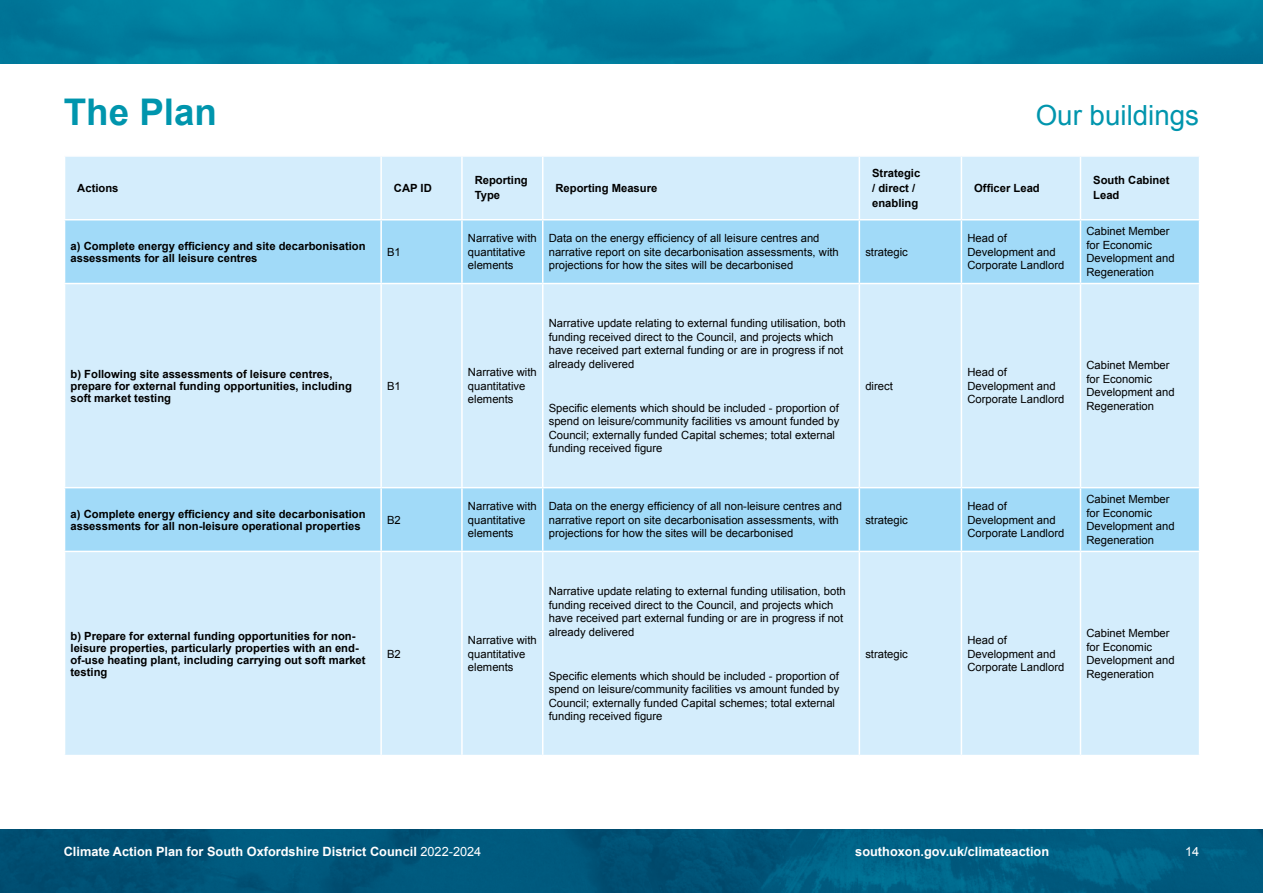
<style>
.page{position:relative;width:1263px;height:893px;background:#fff}
.page>*{position:absolute;margin:0;border:0;box-sizing:border-box;transform-origin:0 0}
.t1{font:700 36.75px "Arial";color:#0095ad}
.t2{font:27.75px "Arial";color:#0095ad}
.t3{font:700 12.75px "Arial";color:#fff}
.t4{font:12.75px "Arial";color:#fff}
.t5{font:11.25px/13.5px "Arial";color:#000}
.t6{font:700 11.25px/12px "Arial";color:#000}
.s1{font-weight:400}
</style>
<div class="page">
<img style="left:0;top:0;width:1263px;height:64px">
<img style="left:0;top:829px;width:1263px;height:64px">
<div style="left:65px;top:157px;width:1134px;height:598px;background:#d4edfc"></div>
<svg style="left:65px;top:220px;width:1134px;height:331px;background:#c1e5fa"></svg>
<hr style="left:380px;top:157px;width:2px;height:62px;background:#fff">
<hr style="left:461px;top:157px;width:2px;height:62px;background:#fff">
<hr style="left:542px;top:157px;width:1px;height:62px;background:#fff">
<hr style="left:859px;top:157px;width:1px;height:62px;background:#fff">
<hr style="left:961px;top:157px;width:1px;height:62px;background:#fff">
<hr style="left:1080px;top:157px;width:1px;height:62px;background:#fff">
<hr style="left:380px;top:552px;width:2px;height:203px;background:#fff">
<hr style="left:461px;top:552px;width:2px;height:203px;background:#fff">
<hr style="left:542px;top:552px;width:1px;height:203px;background:#fff">
<hr style="left:859px;top:552px;width:1px;height:203px;background:#fff">
<hr style="left:961px;top:552px;width:1px;height:203px;background:#fff">
<hr style="left:1080px;top:552px;width:1px;height:203px;background:#fff">
<hr style="left:380px;top:220px;width:2px;height:63px;background:#fff">
<hr style="left:461px;top:220px;width:2px;height:63px;background:#fff">
<hr style="left:542px;top:220px;width:1px;height:63px;background:#fff">
<hr style="left:859px;top:220px;width:1px;height:63px;background:#fff">
<hr style="left:961px;top:220px;width:1px;height:63px;background:#fff">
<hr style="left:1080px;top:220px;width:1px;height:63px;background:#fff">
<hr style="left:380px;top:284px;width:2px;height:203px;background:#fff">
<hr style="left:461px;top:284px;width:2px;height:203px;background:#fff">
<hr style="left:542px;top:284px;width:1px;height:203px;background:#fff">
<hr style="left:859px;top:284px;width:1px;height:203px;background:#fff">
<hr style="left:961px;top:284px;width:1px;height:203px;background:#fff">
<hr style="left:1080px;top:284px;width:1px;height:203px;background:#fff">
<hr style="left:380px;top:488px;width:2px;height:63px;background:#fff">
<hr style="left:461px;top:488px;width:2px;height:63px;background:#fff">
<hr style="left:542px;top:488px;width:1px;height:63px;background:#fff">
<hr style="left:859px;top:488px;width:1px;height:63px;background:#fff">
<hr style="left:961px;top:488px;width:1px;height:63px;background:#fff">
<hr style="left:1080px;top:488px;width:1px;height:63px;background:#fff">
<hr style="left:64px;top:219px;width:317px;height:1px;background:#fff">
<hr style="left:381px;top:219px;width:81px;height:1px;background:#fff">
<hr style="left:462px;top:219px;width:81px;height:1px;background:#fff">
<hr style="left:543px;top:219px;width:316px;height:1px;background:#fff">
<hr style="left:859px;top:219px;width:102px;height:1px;background:#fff">
<hr style="left:961px;top:219px;width:119px;height:1px;background:#fff">
<hr style="left:1080px;top:219px;width:120px;height:1px;background:#fff">
<hr style="left:64px;top:283px;width:317px;height:1px;background:#fff">
<hr style="left:381px;top:283px;width:81px;height:1px;background:#fff">
<hr style="left:462px;top:283px;width:81px;height:1px;background:#fff">
<hr style="left:543px;top:283px;width:316px;height:1px;background:#fff">
<hr style="left:859px;top:283px;width:102px;height:1px;background:#fff">
<hr style="left:961px;top:283px;width:119px;height:1px;background:#fff">
<hr style="left:1080px;top:283px;width:120px;height:1px;background:#fff">
<hr style="left:64px;top:487px;width:317px;height:1px;background:#fff">
<hr style="left:381px;top:487px;width:81px;height:1px;background:#fff">
<hr style="left:462px;top:487px;width:81px;height:1px;background:#fff">
<hr style="left:543px;top:487px;width:316px;height:1px;background:#fff">
<hr style="left:859px;top:487px;width:102px;height:1px;background:#fff">
<hr style="left:961px;top:487px;width:119px;height:1px;background:#fff">
<hr style="left:1080px;top:487px;width:120px;height:1px;background:#fff">
<hr style="left:64px;top:551px;width:317px;height:1px;background:#fff">
<hr style="left:381px;top:551px;width:81px;height:1px;background:#fff">
<hr style="left:462px;top:551px;width:81px;height:1px;background:#fff">
<hr style="left:543px;top:551px;width:316px;height:1px;background:#fff">
<hr style="left:859px;top:551px;width:102px;height:1px;background:#fff">
<hr style="left:961px;top:551px;width:119px;height:1px;background:#fff">
<hr style="left:1080px;top:551px;width:120px;height:1px;background:#fff">
<h1 class="t1" style="left:64px;top:87px;width:155px">The Plan</h1>
<h2 class="t2" style="left:1036px;top:97px;width:165px">Our buildings</h2>
<p class="t6" style="left:77px;top:182px;width:43px">Actions</p>
<p class="t6" style="left:394px;top:182px;width:39px">CAP ID</p>
<p class="t6" style="left:475px;top:173px;width:55px;line-height:15px">Reporting<br>Type</p>
<p class="t6" style="left:555px;top:182px;width:103px">Reporting Measure</p>
<p class="t6" style="left:71px;top:240px;width:297px">a) Complete energy efficiency and site decarbonisation assessments for all leisure centres</p>
<p class="t5" style="left:387px;top:245px;width:15px">B1</p>
<p class="t6" style="left:71px;top:368px;width:283px">b) Following site assessments of leisure centres, prepare for external funding opportunities, including soft market testing</p>
<p class="t5" style="left:387px;top:379px;width:15px">B1</p>
<p class="t6" style="left:71px;top:508px;width:297px">a) Complete energy efficiency and site decarbonisation assessments for all non-leisure operational properties</p>
<p class="t5" style="left:387px;top:513px;width:15px">B2</p>
<p class="t6" style="left:71px;top:630px;width:297px">b) Prepare for external funding opportunities for non&shy;leisure properties, particularly properties with an end&shy;of-use heating plant, including carrying out soft market testing</p>
<p class="t5" style="left:387px;top:647px;width:15px">B2</p>
<p class="t5" style="left:468px;top:232px;width:70px">Narrative with quantitative elements</p>
<p class="t5" style="left:549px;top:232px;width:292px">Data on the energy efficiency of all leisure centres and narrative report on site decarbonisation assessments, with projections for how the sites will be decarbonised</p>
<p class="t5" style="left:468px;top:366px;width:70px">Narrative with quantitative elements</p>
<p class="t5" style="left:549px;top:317px;width:299px">Narrative update relating to external funding utilisation, both funding received direct to the Council, and projects which have received part external funding or are in progress if not already delivered</p>
<p class="t5" style="left:549px;top:401px;width:292px">Specific elements which should be included - proportion of spend on leisure/community facilities vs amount funded by Council; externally funded Capital schemes; total external funding received figure</p>
<p class="t5" style="left:468px;top:500px;width:70px">Narrative with quantitative elements</p>
<p class="t5" style="left:549px;top:500px;width:295px">Data on the energy efficiency of all non-leisure centres and narrative report on site decarbonisation assessments, with projections for how the sites will be decarbonised</p>
<p class="t5" style="left:468px;top:633px;width:70px">Narrative with quantitative elements</p>
<p class="t5" style="left:549px;top:584px;width:299px">Narrative update relating to external funding utilisation, both funding received direct to the Council, and projects which have received part external funding or are in progress if not already delivered</p>
<p class="t5" style="left:549px;top:669px;width:292px">Specific elements which should be included - proportion of spend on leisure/community facilities vs amount funded by Council; externally funded Capital schemes; total external funding received figure</p>
<p class="t6" style="left:872px;top:166px;width:50px;line-height:15px">Strategic / direct / enabling</p>
<p class="t5" style="left:865px;top:245px;width:44px">strategic</p>
<p class="t5" style="left:865px;top:379px;width:29px">direct</p>
<p class="t5" style="left:865px;top:513px;width:44px">strategic</p>
<p class="t5" style="left:865px;top:647px;width:44px">strategic</p>
<p class="t6" style="left:974px;top:182px;width:67px">Officer Lead</p>
<p class="t6" style="left:1093px;top:173px;width:78px;line-height:15px">South Cabinet<br>Lead</p>
<p class="t5" style="left:967px;top:232px;width:98px">Head of<br>Development and<br>Corporate Landlord</p>
<p class="t5" style="left:1086px;top:225px;width:90px">Cabinet Member for Economic<br>Development and<br>Regeneration</p>
<p class="t5" style="left:967px;top:366px;width:98px">Head of<br>Development and<br>Corporate Landlord</p>
<p class="t5" style="left:1086px;top:359px;width:90px">Cabinet Member for Economic<br>Development and<br>Regeneration</p>
<p class="t5" style="left:967px;top:500px;width:98px">Head of<br>Development and<br>Corporate Landlord</p>
<p class="t5" style="left:1086px;top:493px;width:90px">Cabinet Member for Economic<br>Development and<br>Regeneration</p>
<p class="t5" style="left:967px;top:633px;width:98px">Head of<br>Development and<br>Corporate Landlord</p>
<p class="t5" style="left:1086px;top:627px;width:90px">Cabinet Member for Economic<br>Development and<br>Regeneration</p>
<p class="t3" style="left:64px;top:843px;width:419px">Climate Action Plan for South Oxfordshire District Council <span class="s1">2022-2024</span></p>
<p class="t3" style="left:855px;top:843px;width:195px">southoxon.gov.uk/climateaction</p>
<p class="t4" style="left:1185px;top:843px;width:16px">14</p>
</div>
